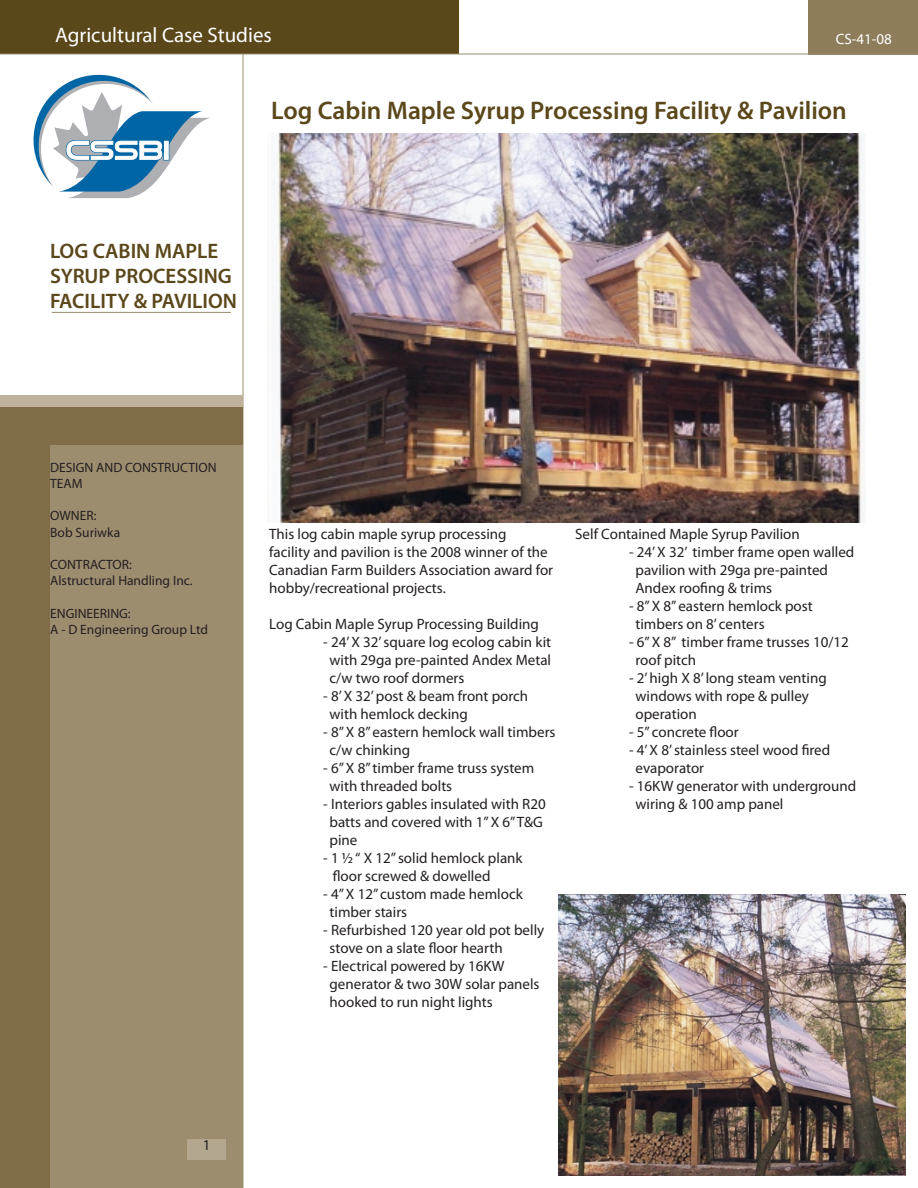
<style>
.page{position:relative;width:918px;height:1188px;background:#fff}
.page>*{position:absolute;margin:0;border:0;box-sizing:border-box;transform-origin:0 0}
.t1{font:600 25.5px "Myriad Pro";color:#5a471a}
.t2{font:600 21px/25.2px "Myriad Pro";color:#5a471a}
.t3{font:21px "Myriad Pro";color:#fff}
.t4{font:15px/18px "Myriad Pro";color:#231f20}
.t5{font:15px "Myriad Pro";color:#fff}
.t6{font:13.5px/16.2px "Myriad Pro";color:#231f20}
</style>
<div class="page">
<div style="left:0;top:0;width:459px;height:54px;background:#5a471a"></div>
<div style="left:809px;top:0;width:109px;height:54px;background:#8d7d5b"></div>
<hr style="left:0;top:54px;width:918px;height:1px;background:#9d8d6f">
<hr style="left:243px;top:54px;width:1px;height:1134px;background:#9d8d6f">
<hr style="left:52px;top:312px;width:179px;height:1px;background:#988869">
<div style="left:0;top:395px;width:243px;height:13px;background:#bfb29d"></div>
<div style="left:0;top:407px;width:243px;height:781px;background:#806d48"></div>
<svg style="left:34px;top:75px;width:176px;height:123px"></svg>
<svg style="left:164px;top:141px;width:5px;height:19px"></svg>
<div style="left:50px;top:446px;width:193px;height:742px;background:#9d8d6f"></div>
<div style="left:188px;top:1139px;width:38px;height:21px;background:#b4a78f"></div>
<img style="left:267px;top:133px;width:599px;height:390px">
<img style="left:558px;top:895px;width:347px;height:281px">
<p class="t3" style="left:55px;top:22px;width:218px">Agricultural Case Studies</p>
<p class="t5" style="left:836px;top:30px;width:58px">CS-41-08</p>
<p class="t1" style="left:271px;top:94px;width:577px">Log Cabin Maple Syrup Processing Facility &amp; Pavilion</p>
<p class="t2" style="left:50px;top:238px;width:189px">LOG CABIN MAPLE<br>SYRUP PROCESSING<br>FACILITY &amp; PAVILION</p>
<p class="t6" style="left:50px;top:459px;width:168px">DESIGN AND CONSTRUCTION<br>TEAM</p>
<p class="t6" style="left:50px;top:508px;width:48px">OWNER:</p>
<p class="t6" style="left:50px;top:524px;width:72px">Bob Suriwka</p>
<p class="t6" style="left:50px;top:556px;width:83px">CONTRACTOR:</p>
<p class="t6" style="left:50px;top:572px;width:144px">Alstructural Handling Inc.</p>
<p class="t6" style="left:50px;top:605px;width:82px">ENGINEERING:</p>
<p class="t6" style="left:50px;top:621px;width:160px">A - D Engineering Group Ltd</p>
<p class="t4" style="left:203px;top:1136px;width:9px">1</p>
<p class="t4" style="left:269px;top:524px;width:285px">This log cabin maple syrup processing<br>facility and pavilion is the 2008 winner of the Canadian Farm Builders Association award for hobby/recreational projects.</p>
<p class="t4" style="left:269px;top:614px;width:271px">Log Cabin Maple Syrup Processing Building</p>
<p class="t4" style="left:323px;top:632px;width:229px">- 24’ X 32’ square log ecolog cabin kit</p>
<p class="t4" style="left:330px;top:650px;width:223px">with 29ga pre-painted Andex Metal</p>
<p class="t4" style="left:330px;top:668px;width:136px">c/w two roof dormers</p>
<p class="t4" style="left:323px;top:686px;width:207px">- 8’ X 32’ post &amp; beam front porch</p>
<p class="t4" style="left:330px;top:704px;width:140px">with hemlock decking</p>
<p class="t4" style="left:323px;top:722px;width:234px">- 8” X 8” eastern hemlock wall timbers</p>
<p class="t4" style="left:330px;top:740px;width:82px">c/w chinking</p>
<p class="t4" style="left:323px;top:758px;width:213px">- 6” X 8” timber frame truss system</p>
<p class="t4" style="left:330px;top:776px;width:124px">with threaded bolts</p>
<p class="t4" style="left:323px;top:794px;width:224px">- Interiors gables insulated with R20</p>
<p class="t4" style="left:330px;top:812px;width:215px">batts and covered with 1” X 6” T&amp;G</p>
<p class="t4" style="left:330px;top:830px;width:29px">pine</p>
<p class="t4" style="left:323px;top:848px;width:201px">- 1 ½ “ X 12” solid hemlock plank</p>
<p class="t4" style="left:333px;top:866px;width:159px">floor screwed &amp; dowelled</p>
<p class="t4" style="left:323px;top:884px;width:201px">- 4” X 12” custom made hemlock</p>
<p class="t4" style="left:330px;top:902px;width:79px">timber stairs</p>
<p class="t4" style="left:323px;top:920px;width:223px">- Refurbished 120 year old pot belly</p>
<p class="t4" style="left:330px;top:938px;width:175px">stove on a slate floor hearth</p>
<p class="t4" style="left:323px;top:956px;width:183px">- Electrical powered by 16KW</p>
<p class="t4" style="left:330px;top:974px;width:211px">generator &amp; two 30W solar panels</p>
<p class="t4" style="left:330px;top:992px;width:165px">hooked to run night lights</p>
<p class="t4" style="left:575px;top:524px;width:226px">Self Contained Maple Syrup Pavilion</p>
<p class="t4" style="left:629px;top:542px;width:227px">- 24’ X 32’ timber frame open walled</p>
<p class="t4" style="left:636px;top:560px;width:194px">pavilion with 29ga pre-painted</p>
<p class="t4" style="left:636px;top:578px;width:138px">Andex roofing &amp; trims</p>
<p class="t4" style="left:629px;top:596px;width:185px">- 8” X 8” eastern hemlock post</p>
<p class="t4" style="left:636px;top:614px;width:131px">timbers on 8’ centers</p>
<p class="t4" style="left:629px;top:632px;width:221px">- 6” X 8” timber frame trusses 10/12</p>
<p class="t4" style="left:636px;top:650px;width:62px">roof pitch</p>
<p class="t4" style="left:629px;top:668px;width:199px">- 2’ high X 8’ long steam venting</p>
<p class="t4" style="left:636px;top:686px;width:175px">windows with rope &amp; pulley</p>
<p class="t4" style="left:636px;top:704px;width:63px">operation</p>
<p class="t4" style="left:629px;top:722px;width:111px">- 5” concrete floor</p>
<p class="t4" style="left:629px;top:740px;width:203px">- 4’ X 8’ stainless steel wood fired</p>
<p class="t4" style="left:636px;top:758px;width:70px">evaporator</p>
<p class="t4" style="left:629px;top:776px;width:229px">- 16KW generator with underground</p>
<p class="t4" style="left:636px;top:794px;width:150px">wiring &amp; 100 amp panel</p>
</div>
